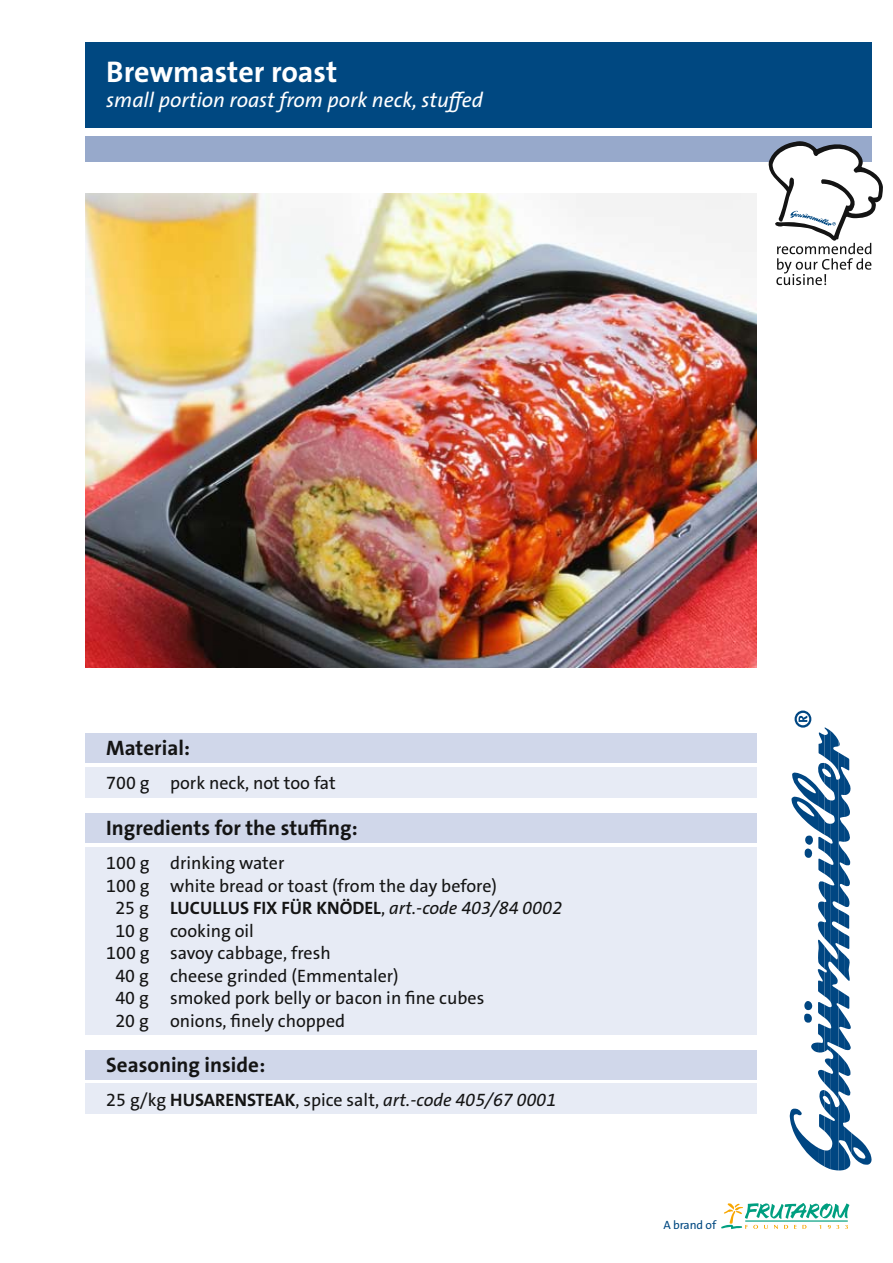
<style>
.page{position:relative;width:893px;height:1263px;background:#fff}
.page>*{position:absolute;margin:0;border:0;box-sizing:border-box;transform-origin:0 0}
.t1{font:700 30px "The Sans Os F";color:#fff}
.t2{font:700 21px "The Sans Os F";color:#141414}
.t3{font:italic 21px "The Sans Os F";color:#fff}
.t4{font:18px "The Sans Os F";color:#141414}
.t5{font:italic 18px "The Sans Os F";color:#141414}
.t6{font:700 18px "The Sans Os F";color:#141414}
.t7{font:12px "The Sans Os F";letter-spacing:-.01em;color:#004881}
.s1{font-weight:400}
.s2{font-weight:400;font-style:italic}
.s3{font-style:normal}
.s4{font-weight:700;font-style:normal}
</style>
<div class="page">
<div style="left:85px;top:43px;width:787px;height:85px;background:#004881"></div>
<div style="left:85px;top:136px;width:787px;height:26px;background:#97a9cb"></div>
<svg style="left:789px;top:710px;width:83px;height:460px"></svg>
<svg style="left:721px;top:1203px;width:128px;height:26px"></svg>
<svg style="left:768px;top:141px;width:115px;height:144px"></svg>
<img style="left:85px;top:193px;width:672px;height:474px">
<div style="left:85px;top:733px;width:672px;height:30px;background:#d0d7ea"></div>
<div style="left:85px;top:767px;width:672px;height:31px;background:#e7ebf5"></div>
<div style="left:85px;top:847px;width:672px;height:188px;background:#e7ebf5"></div>
<div style="left:85px;top:813px;width:672px;height:30px;background:#d0d7ea"></div>
<div style="left:85px;top:1050px;width:672px;height:29px;background:#d0d7ea"></div>
<div style="left:85px;top:1084px;width:672px;height:30px;background:#e7ebf5"></div>
<h1 class="t1" style="left:106px;top:52px;width:232px">Brewmaster roast</h1>
<p class="t3" style="left:106px;top:86px;width:378px">small portion roast from pork neck, stuffed</p>
<p class="t2" style="left:106px;top:735px;width:85px">Material:</p>
<p class="t4" style="left:106px;top:772px;width:231px">700 g pork neck, not too fat</p>
<p class="t2" style="left:106px;top:815px;width:253px">Ingredients for the stuffing:</p>
<p class="t4" style="left:106px;top:851px;width:180px">100 g drinking water</p>
<p class="t4" style="left:106px;top:874px;width:392px">100 g white bread or toast (from the day before)</p>
<p class="t6" style="left:115px;top:896px;width:448px"><span class="s1">25 g</span> LUCULLUS FIX FÜR KNÖDEL<span class="s1">,</span> <span class="s2">art.-code 403/84 0002</span></p>
<p class="t4" style="left:115px;top:919px;width:140px">10 g cooking oil</p>
<p class="t4" style="left:106px;top:941px;width:226px">100 g savoy cabbage, fresh</p>
<p class="t4" style="left:115px;top:964px;width:285px">40 g cheese grinded (Emmentaler)</p>
<p class="t4" style="left:115px;top:986px;width:370px">40 g smoked pork belly or bacon in fine cubes</p>
<p class="t4" style="left:115px;top:1009px;width:231px">20 g onions, finely chopped</p>
<p class="t2" style="left:106px;top:1051px;width:161px">Seasoning inside:</p>
<p class="t5" style="left:106px;top:1088px;width:452px"><span class="s3">25 g/kg</span> <span class="s4">HUSARENSTEAK</span><span class="s3">, spice salt,</span> art.-code 405/67 0001</p>
<p class="t7" style="left:663px;top:1217px;width:54px">A brand of</p>
</div>
